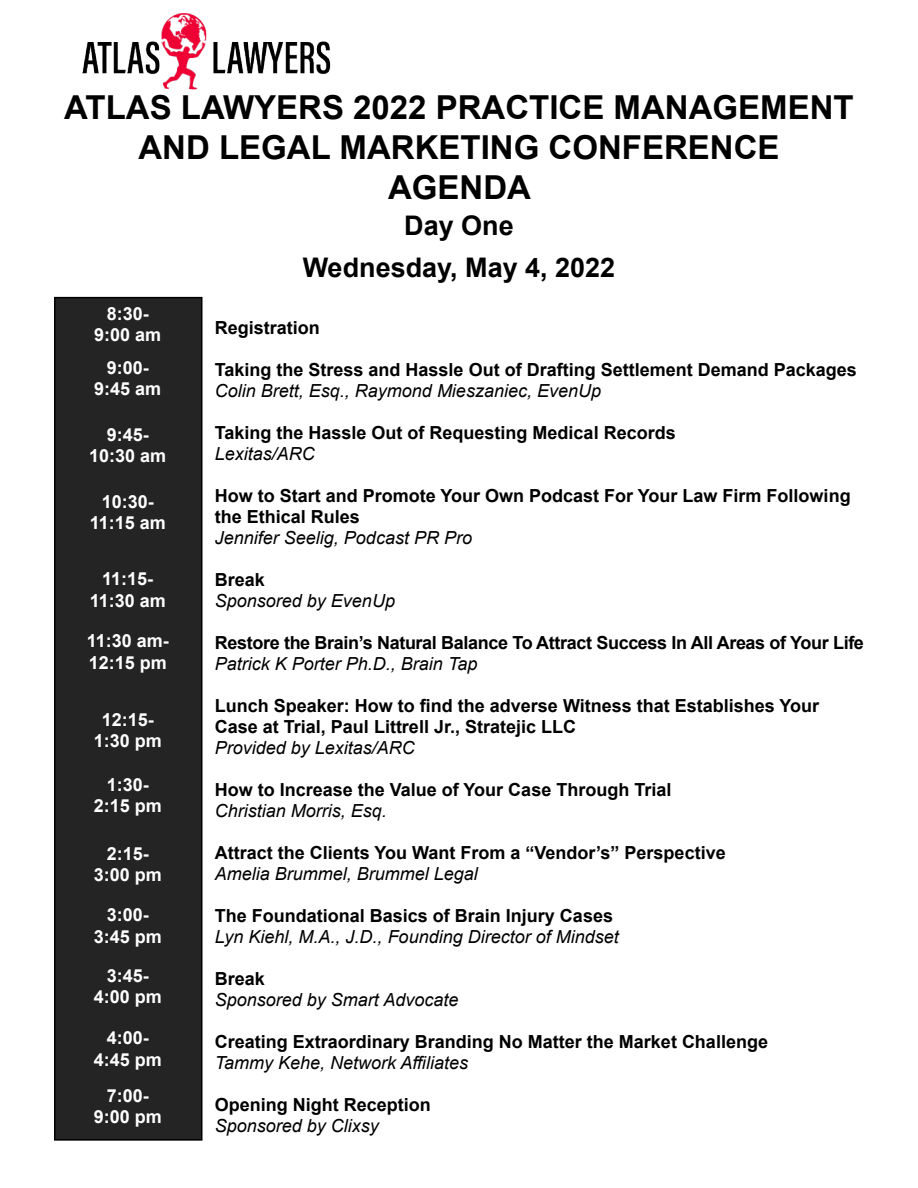
<style>
.page{position:relative;width:918px;height:1188px;background:#fff}
.page>*{position:absolute;margin:0;border:0;box-sizing:border-box;transform-origin:0 0}
.t1{font:700 33px/39.6px "Arial";color:#000;text-align:center}
.t2{font:700 27px "Arial";color:#000}
.t3{font:700 18px/21px "Arial";color:#000}
.t4{font:italic 18px/21px "Arial";color:#000}
.t5{font:700 18px/21.6px "Arial";color:#fff;text-align:center}
.t6{font:700 18px "Arial";letter-spacing:-.02em;color:#000}
.s1{font-weight:400;font-style:italic}
.s2{font-weight:700;font-style:normal}
</style>
<div class="page">
<img style="left:82px;top:14px;width:248px;height:76px">
<div style="left:55px;top:298px;width:147px;height:842px;background:#242424"></div>
<div style="left:54px;top:297px;width:148px;height:844px;border:2px solid #000"></div>
<p class="t1" style="left:64px;top:88px;width:791px">ATLAS LAWYERS 2022 PRACTICE MANAGEMENT<br>AND LEGAL MARKETING CONFERENCE</p>
<p class="t1" style="left:388px;top:167px;width:144px">AGENDA</p>
<p class="t2" style="left:404px;top:206px;width:111px">Day One</p>
<p class="t2" style="left:303px;top:248px;width:314px">Wednesday, May 4, 2022</p>
<p class="t5" style="left:94px;top:303px;width:69px">8:30-<br>9:00 am</p>
<p class="t5" style="left:94px;top:357px;width:69px">9:00-<br>9:45 am</p>
<p class="t5" style="left:107px;top:424px;width:44px">9:45-</p>
<p class="t5" style="left:89px;top:445px;width:79px">10:30 am</p>
<p class="t5" style="left:102px;top:491px;width:54px">10:30-</p>
<p class="t5" style="left:90px;top:512px;width:78px">11:15 am</p>
<p class="t5" style="left:102px;top:568px;width:53px">11:15-</p>
<p class="t5" style="left:90px;top:590px;width:78px">11:30 am</p>
<p class="t5" style="left:87px;top:630px;width:84px">11:30 am-</p>
<p class="t5" style="left:89px;top:652px;width:80px">12:15 pm</p>
<p class="t5" style="left:102px;top:709px;width:54px">12:15-</p>
<p class="t5" style="left:94px;top:730px;width:70px">1:30 pm</p>
<p class="t5" style="left:107px;top:774px;width:44px">1:30-</p>
<p class="t5" style="left:94px;top:795px;width:70px">2:15 pm</p>
<p class="t5" style="left:107px;top:843px;width:44px">2:15-</p>
<p class="t5" style="left:94px;top:864px;width:70px">3:00 pm</p>
<p class="t5" style="left:107px;top:904px;width:44px">3:00-</p>
<p class="t5" style="left:94px;top:926px;width:70px">3:45 pm</p>
<p class="t5" style="left:107px;top:965px;width:44px">3:45-</p>
<p class="t5" style="left:94px;top:986px;width:70px">4:00 pm</p>
<p class="t5" style="left:107px;top:1027px;width:44px">4:00-</p>
<p class="t5" style="left:94px;top:1049px;width:70px">4:45 pm</p>
<p class="t5" style="left:107px;top:1085px;width:44px">7:00-</p>
<p class="t5" style="left:94px;top:1106px;width:70px">9:00 pm</p>
<p class="t3" style="left:215px;top:318px;width:107px">Registration</p>
<p class="t3" style="left:215px;top:360px;width:643px">Taking the Stress and Hassle Out of Drafting Settlement Demand Packages</p>
<p class="t4" style="left:215px;top:381px;width:388px">Colin Brett, Esq., Raymond Mieszaniec, EvenUp</p>
<p class="t3" style="left:215px;top:423px;width:462px">Taking the Hassle Out of Requesting Medical Records</p>
<p class="t4" style="left:215px;top:444px;width:102px">Lexitas/ARC</p>
<p class="t3" style="left:215px;top:486px;width:637px">How to Start and Promote Your Own Podcast For Your Law Firm Following the Ethical Rules<br><span class="s1">Jennifer Seelig, Podcast PR Pro</span></p>
<p class="t4" style="left:215px;top:570px;width:182px"><span class="s2">Break<br></span>Sponsored by EvenUp</p>
<p class="t6" style="left:215px;top:630px;width:651px">Restore the Brain’s Natural Balance To Attract Success In All Areas of Your Life</p>
<p class="t4" style="left:215px;top:654px;width:264px">Patrick K Porter Ph.D., Brain Tap</p>
<p class="t3" style="left:215px;top:696px;width:606px">Lunch Speaker: How to find the adverse Witness that Establishes Your<br>Case at Trial, Paul Littrell Jr., Stratejic LLC<br><span class="s1">Provided by Lexitas/ARC</span></p>
<p class="t3" style="left:215px;top:780px;width:458px">How to Increase the Value of Your Case Through Trial<br><span class="s1">Christian Morris, Esq.</span></p>
<p class="t3" style="left:215px;top:843px;width:512px">Attract the Clients You Want From a “Vendor’s” Perspective<br><span class="s1">Amelia Brummel, Brummel Legal</span></p>
<p class="t4" style="left:215px;top:906px;width:405px"><span class="s2">The Foundational Basics of Brain Injury Cases<br></span>Lyn Kiehl, M.A., J.D., Founding Director of Mindset</p>
<p class="t3" style="left:215px;top:969px;width:52px">Break</p>
<p class="t4" style="left:215px;top:990px;width:245px">Sponsored by Smart Advocate</p>
<p class="t3" style="left:215px;top:1032px;width:555px">Creating Extraordinary Branding No Matter the Market Challenge<br><span class="s1">Tammy Kehe, Network Affiliates</span></p>
<p class="t3" style="left:215px;top:1095px;width:218px">Opening Night Reception<br><span class="s1">Sponsored by Clixsy</span></p>
</div>
